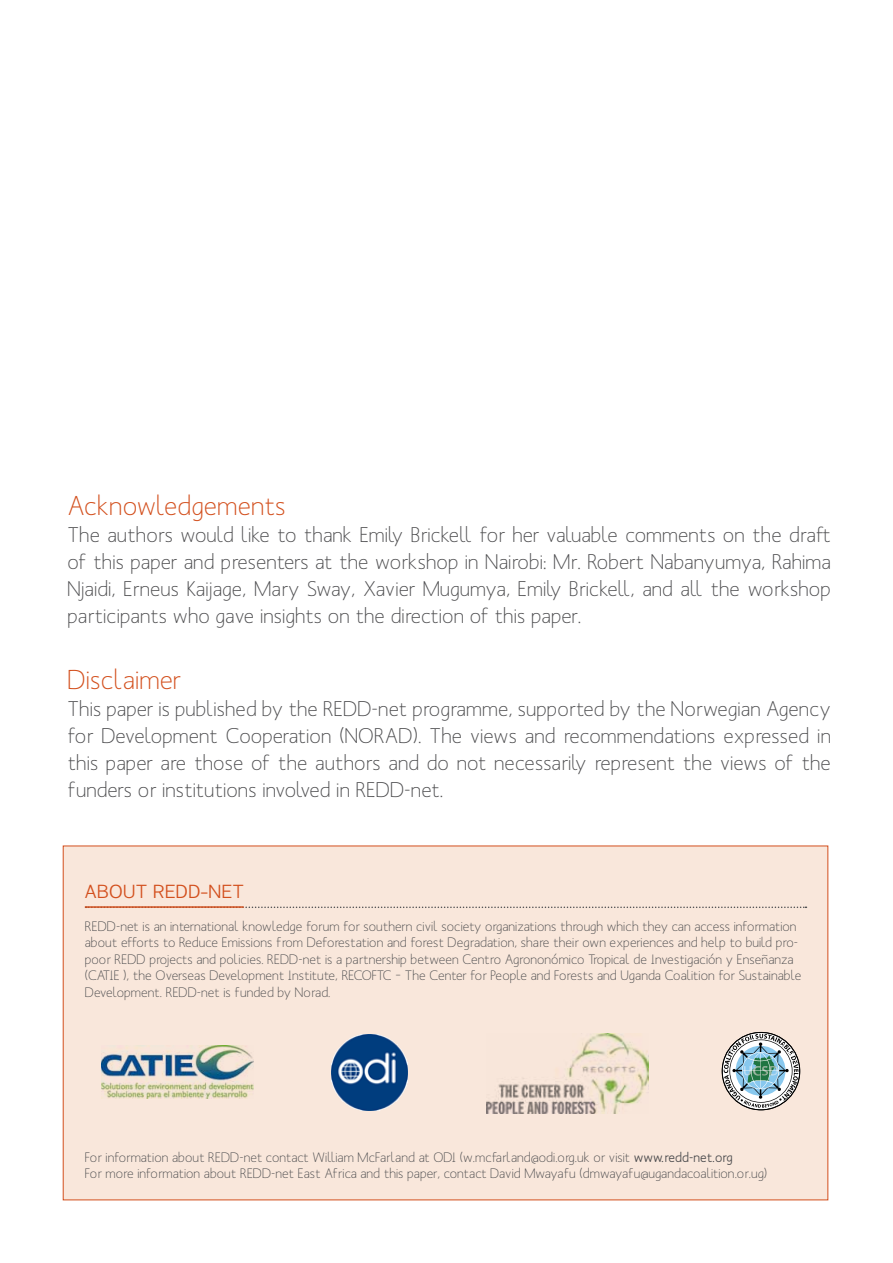
<style>
.page{position:relative;width:893px;height:1263px;background:#fff}
.page>*{position:absolute;margin:0;border:0;box-sizing:border-box;transform-origin:0 0}
.t1{font:27px "Mank Sans";letter-spacing:.005em;color:#d3501e}
.t2{font:21px/27px "Mank Sans";letter-spacing:.005em;color:#4d4d4f;text-align:justify}
.t3{font:300 18.9px "Hattori Hanzo";letter-spacing:.025em;color:#d3501e;scale:1.11 1}
.t4{font:13.5px/16.5px "Mank Sans";letter-spacing:.005em;color:#4d4d4f}
.s1{font-weight:500}
</style>
<div class="page">
<div style="left:63px;top:846px;width:765px;height:354px;background:#f9e7db"></div>
<svg style="left:245px;top:906px;width:561px;height:2px"></svg>
<hr style="left:85px;top:906px;width:159px;height:2px;background:#d3501e">
<img style="left:102px;top:1046px;width:152px;height:52px">
<img style="left:332px;top:1034px;width:76px;height:76px">
<img style="left:486px;top:1034px;width:162px;height:79px">
<svg style="left:722px;top:1032px;width:78px;height:78px"></svg>
<h1 class="t1" style="left:68px;top:489px;width:220px">Acknowledgements</h1>
<p class="t2" style="left:68px;top:521px;width:765px">The authors would like to thank Emily Brickell for her valuable comments on the draft of this paper and presenters at the workshop in Nairobi: Mr. Robert Nabanyumya, Rahima Njaidi, Erneus Kaijage, Mary Sway, Xavier Mugumya, Emily Brickell, and all the workshop participants who gave insights on the direction of this paper.</p>
<h1 class="t1" style="left:68px;top:662px;width:115px">Disclaimer</h1>
<p class="t2" style="left:68px;top:695px;width:765px">This paper is published by the REDD-net programme, supported by the Norwegian Agency for Development Cooperation (NORAD). The views and recommendations expressed in this paper are those of the authors and do not necessarily represent the views of the funders or institutions involved in REDD-net.</p>
<h3 class="t3" style="left:85px;top:881px;width:134px">ABOUT REDD-net</h3>
<p class="t4" style="left:85px;top:918px;width:718px">REDD-net is an international knowledge forum for southern civil society organizations through which they can access information about efforts to Reduce Emissions from Deforestation and forest Degradation, share their own experiences and help to build pro&shy;poor REDD projects and policies. REDD-net is a partnership between Centro Agrononómico Tropical de Investigación y Enseñanza (CATIE ), the Overseas Development Institute, RECOFTC – The Center for People and Forests and Uganda Coalition for Sustainable Development. REDD-net is funded by Norad.</p>
<p class="t4" style="left:85px;top:1149px;width:684px">For information about REDD-net contact William McFarland at ODI (w.mcfarland@odi.org.uk or visit <span class="s1">www.redd-net.org<br></span>For more information about REDD-net East Africa and this paper, contact David Mwayafu (dmwayafu@ugandacoalition.or.ug)</p>
</div>
